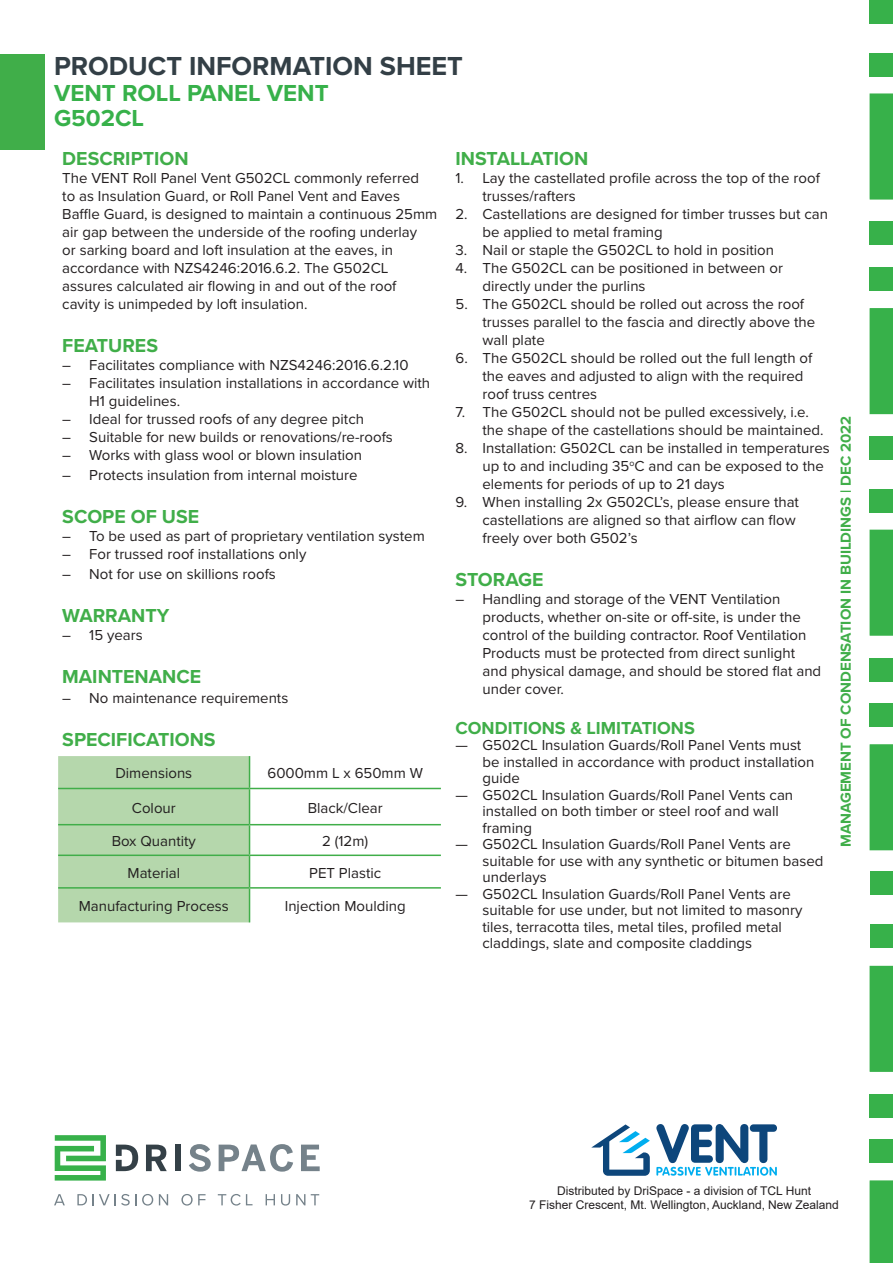
<style>
.page{position:relative;width:893px;height:1263px;background:#fff}
.page>*{position:absolute;margin:0;border:0;box-sizing:border-box;transform-origin:0 0}
.t1{font:700 27px "Proxima Nova";color:#333f46}
.t2{font:700 24px/25.5px "Proxima Nova";color:#37b14a}
.t3{font:700 19.5px "Proxima Nova";color:#40ae49}
.t4{font:700 18px "Proxima Nova";color:#40ae49}
.t5{font:15px/18px "Proxima Nova";color:#231f20}
.t6{font:700 15px "Proxima Nova";color:#40ae49}
.t7{font:12px/14.4px "Arial";color:#231f20;text-align:center}
</style>
<div class="page">
<div style="left:870px;top:744px;width:23px;height:106px;background:#37b14a"></div>
<div style="left:870px;top:703px;width:23px;height:24px;background:#37b14a"></div>
<div style="left:870px;top:530px;width:23px;height:106px;background:#37b14a"></div>
<div style="left:870px;top:658px;width:23px;height:23px;background:#37b14a"></div>
<div style="left:870px;top:489px;width:23px;height:23px;background:#37b14a"></div>
<div style="left:870px;top:436px;width:23px;height:23px;background:#37b14a"></div>
<div style="left:870px;top:53px;width:23px;height:23px;background:#37b14a"></div>
<div style="left:870px;top:0;width:23px;height:24px;background:#37b14a"></div>
<div style="left:870px;top:924px;width:23px;height:24px;background:#37b14a"></div>
<div style="left:870px;top:871px;width:23px;height:24px;background:#37b14a"></div>
<div style="left:870px;top:1180px;width:23px;height:83px;background:#37b14a"></div>
<div style="left:870px;top:1140px;width:23px;height:23px;background:#37b14a"></div>
<div style="left:870px;top:966px;width:23px;height:106px;background:#37b14a"></div>
<div style="left:870px;top:1094px;width:23px;height:23px;background:#37b14a"></div>
<div style="left:870px;top:308px;width:23px;height:106px;background:#37b14a"></div>
<div style="left:870px;top:267px;width:23px;height:24px;background:#37b14a"></div>
<div style="left:870px;top:93px;width:23px;height:107px;background:#37b14a"></div>
<div style="left:870px;top:222px;width:23px;height:23px;background:#37b14a"></div>
<div style="left:0;top:54px;width:45px;height:95px;background:#40ae49"></div>
<svg style="left:55px;top:1135px;width:51px;height:45px"></svg>
<svg style="left:146px;top:1144px;width:21px;height:27px"></svg>
<div style="left:175px;top:1144px;width:6px;height:27px;background:#344047"></div>
<svg style="left:189px;top:1144px;width:22px;height:27px"></svg>
<svg style="left:219px;top:1144px;width:74px;height:27px"></svg>
<svg style="left:301px;top:1144px;width:19px;height:27px"></svg>
<svg style="left:116px;top:1144px;width:22px;height:27px"></svg>
<svg style="left:54px;top:1194px;width:11px;height:11px"></svg>
<svg style="left:77px;top:1194px;width:10px;height:11px"></svg>
<svg style="left:93px;top:1194px;width:60px;height:11px"></svg>
<svg style="left:159px;top:1194px;width:9px;height:11px"></svg>
<svg style="left:181px;top:1194px;width:25px;height:11px"></svg>
<svg style="left:218px;top:1194px;width:34px;height:11px"></svg>
<svg style="left:266px;top:1194px;width:9px;height:11px"></svg>
<svg style="left:281px;top:1194px;width:9px;height:11px"></svg>
<svg style="left:296px;top:1194px;width:9px;height:11px"></svg>
<svg style="left:311px;top:1194px;width:8px;height:11px"></svg>
<svg style="left:591px;top:1124px;width:59px;height:52px"></svg>
<svg style="left:656px;top:1124px;width:121px;height:52px"></svg>
<hr style="left:250px;top:788px;width:191px;height:1px;background:#40ae49">
<hr style="left:250px;top:824px;width:191px;height:1px;background:#40ae49">
<div style="left:58px;top:756px;width:192px;height:166px;background:#b5d7ac"></div>
<hr style="left:58px;top:854px;width:192px;height:2px;background:#40ae49">
<hr style="left:250px;top:854px;width:191px;height:2px;background:#40ae49">
<hr style="left:249px;top:856px;width:1px;height:31px;background:#40ae49">
<hr style="left:58px;top:887px;width:192px;height:2px;background:#40ae49">
<hr style="left:250px;top:887px;width:191px;height:2px;background:#40ae49">
<hr style="left:249px;top:889px;width:1px;height:33px;background:#40ae49">
<h1 class="t1" style="left:54px;top:46px;width:410px">PRODUCT INFORMATION SHEET</h1>
<h2 class="t2" style="left:54px;top:80px;width:276px">VENT ROLL PANEL VENT<br>G502CL</h2>
<p class="t3" style="left:62px;top:144px;width:128px">DESCRIPTION</p>
<p class="t5" style="left:62px;top:168px;width:377px">The VENT Roll Panel Vent G502CL commonly referred<br>to as Insulation Guard, or Roll Panel Vent and Eaves Baffle Guard, is designed to maintain a continuous 25mm air gap between the underside of the roofing underlay<br>or sarking board and loft insulation at the eaves, in accordance with NZS4246:2016.6.2. The G502CL assures calculated air flowing in and out of the roof cavity is unimpeded by loft insulation.</p>
<p class="t3" style="left:62px;top:331px;width:97px">FEATURES</p>
<p class="t5" style="left:62px;top:355px;width:348px">― Facilitates compliance with NZS4246:2016.6.2.10</p>
<p class="t5" style="left:89px;top:373px;width:342px;text-indent:-27px">― Facilitates insulation installations in accordance with<br>H1 guidelines.</p>
<p class="t5" style="left:62px;top:409px;width:303px">― Ideal for trussed roofs of any degree pitch</p>
<p class="t5" style="left:62px;top:427px;width:332px">― Suitable for new builds or renovations/re-roofs</p>
<p class="t5" style="left:62px;top:445px;width:301px">― Works with glass wool or blown insulation</p>
<p class="t5" style="left:62px;top:465px;width:297px">― Protects insulation from internal moisture</p>
<p class="t3" style="left:62px;top:502px;width:138px">SCOPE OF USE</p>
<p class="t5" style="left:62px;top:526px;width:364px">― To be used as part of proprietary ventilation system</p>
<p class="t5" style="left:62px;top:544px;width:246px">― For trussed roof installations only</p>
<p class="t5" style="left:62px;top:564px;width:215px">― Not for use on skillions roofs</p>
<p class="t3" style="left:62px;top:601px;width:108px">WARRANTY</p>
<p class="t5" style="left:62px;top:625px;width:82px">― 15 years</p>
<p class="t3" style="left:62px;top:662px;width:140px">MAINTENANCE</p>
<p class="t5" style="left:62px;top:688px;width:228px">― No maintenance requirements</p>
<p class="t3" style="left:62px;top:725px;width:155px">SPECIFICATIONS</p>
<p class="t3" style="left:455px;top:144px;width:134px">INSTALLATION</p>
<p class="t5" style="left:482px;top:168px;width:339px;text-indent:-27px">1. Lay the castellated profile across the top of the roof trusses/rafters</p>
<p class="t5" style="left:482px;top:204px;width:347px;text-indent:-27px">2. Castellations are designed for timber trusses but can be applied to metal framing</p>
<p class="t5" style="left:455px;top:240px;width:320px">3. Nail or staple the G502CL to hold in position</p>
<p class="t5" style="left:482px;top:258px;width:302px;text-indent:-27px">4. The G502CL can be positioned in between or directly under the purlins</p>
<p class="t5" style="left:482px;top:294px;width:334px;text-indent:-27px">5. The G502CL should be rolled out across the roof trusses parallel to the fascia and directly above the wall plate</p>
<p class="t5" style="left:482px;top:348px;width:331px;text-indent:-27px">6. The G502CL should be rolled out the full length of the eaves and adjusted to align with the required roof truss centres</p>
<p class="t5" style="left:482px;top:402px;width:343px;text-indent:-27px">7. The G502CL should not be pulled excessively, i.e. the shape of the castellations should be maintained.</p>
<p class="t5" style="left:482px;top:438px;width:349px;text-indent:-27px">8. Installation: G502CL can be installed in temperatures up to and including 35<sup>o</sup>C and can be exposed to the elements for periods of up to 21 days</p>
<p class="t5" style="left:482px;top:492px;width:318px;text-indent:-27px">9. When installing 2x G502CL’s, please ensure that castellations are aligned so that airflow can flow freely over both G502’s</p>
<p class="t3" style="left:455px;top:565px;width:89px">STORAGE</p>
<p class="t5" style="left:482px;top:589px;width:340px;text-indent:-27px">― Handling and storage of the VENT Ventilation products, whether on-site or off-site, is under the control of the building contractor. Roof Ventilation Products must be protected from direct sunlight and physical damage, and should be stored flat and under cover.</p>
<p class="t4" style="left:455px;top:714px;width:241px">CONDITIONS &amp; LIMITATIONS</p>
<p class="t5" style="left:482px;top:736px;width:333px;line-height:16.5px;text-indent:-27px">— G502CL Insulation Guards/Roll Panel Vents must be installed in accordance with product installation guide</p>
<p class="t5" style="left:482px;top:786px;width:312px;line-height:16.5px;text-indent:-27px">— G502CL Insulation Guards/Roll Panel Vents can installed on both timber or steel roof and wall framing</p>
<p class="t5" style="left:482px;top:835px;width:342px;line-height:16.5px;text-indent:-27px">— G502CL Insulation Guards/Roll Panel Vents are suitable for use with any synthetic or bitumen based underlays</p>
<p class="t5" style="left:482px;top:885px;width:321px;line-height:16.5px;text-indent:-27px">— G502CL Insulation Guards/Roll Panel Vents are suitable for use under, but not limited to masonry tiles, terracotta tiles, metal tiles, profiled metal claddings, slate and composite claddings</p>
<p class="t5" style="left:115px;top:763px;width:78px">Dimensions</p>
<p class="t5" style="left:267px;top:763px;width:157px">6000mm L x 650mm W</p>
<p class="t5" style="left:132px;top:798px;width:45px">Colour</p>
<p class="t5" style="left:308px;top:798px;width:77px">Black/Clear</p>
<p class="t5" style="left:112px;top:831px;width:86px">Box Quantity</p>
<p class="t5" style="left:322px;top:831px;width:48px">2 (12m)</p>
<p class="t5" style="left:128px;top:863px;width:54px">Material</p>
<p class="t5" style="left:309px;top:863px;width:74px">PET Plastic</p>
<p class="t5" style="left:79px;top:896px;width:152px">Manufacturing Process</p>
<p class="t5" style="left:285px;top:896px;width:122px">Injection Moulding</p>
<p class="t6" style="left:835px;top:847px;width:432px;rotate:-90deg">MANAGEMENT OF CONDENSATION IN BUILDINGS | DEC 2022</p>
<p class="t7" style="left:529px;top:1183px;width:311px">Distributed by DriSpace - a division of TCL Hunt<br>7 Fisher Crescent, Mt. Wellington, Auckland, New Zealand</p>
</div>
